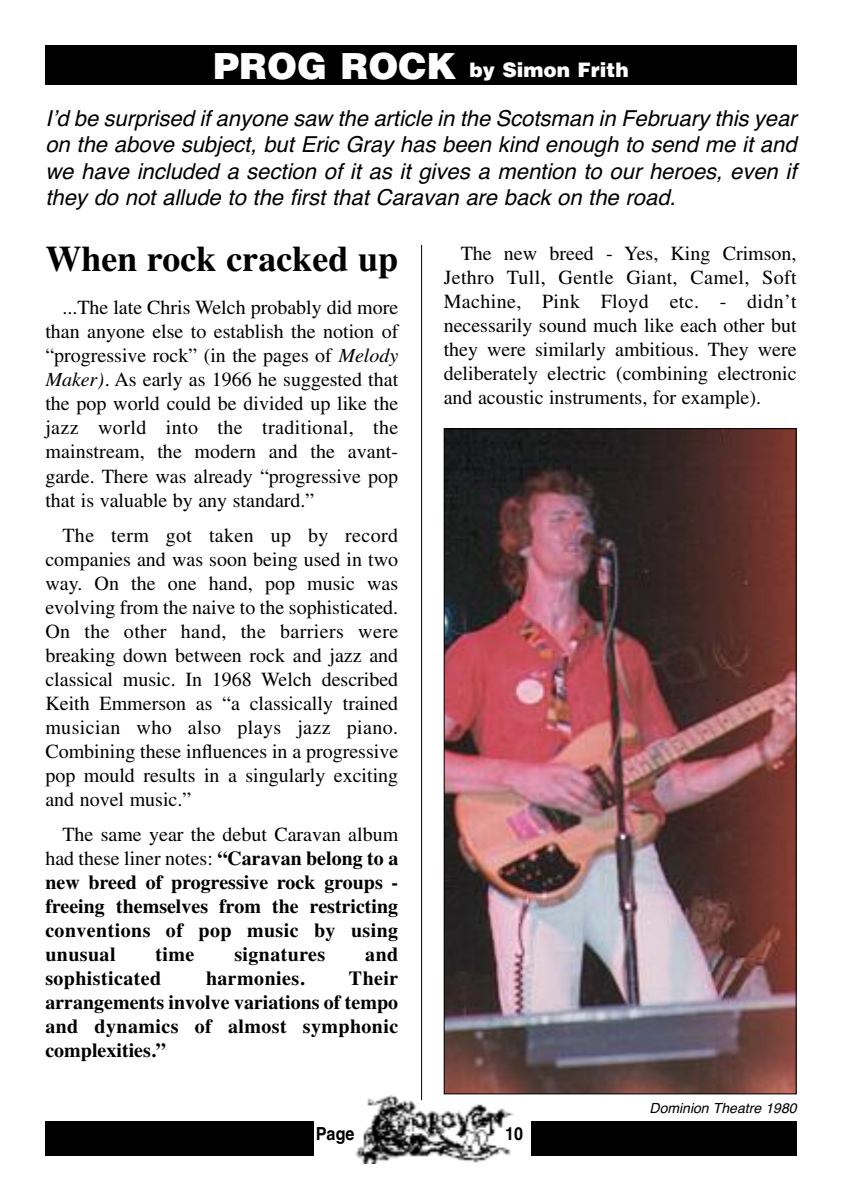
<style>
.page{position:relative;width:842px;height:1191px;background:#fff}
.page>*{position:absolute;margin:0;border:0;box-sizing:border-box;transform-origin:0 0}
.t1{font:700 36px "Times";color:#000}
.t2{font:italic 22px/26.4px "Helvetica";color:#000;text-align:justify}
.t3{font:20px/24px "Times";color:#000;text-align:justify}
.t4{font:700 20px/24px "Times";letter-spacing:.02em;color:#000;text-align:justify}
.t5{font:900 20px "Helvetica";color:#fff}
.t6{font:700 18px "Helvetica";color:#000;scale:.9 1}
.t7{font:italic 14px "Helvetica";color:#000}
.s1{font-size:36px}
.s2{font-style:italic}
.s3{font-weight:400}
</style>
<div class="page">
<div style="left:45px;top:1121px;width:752px;height:34px;background:#000"></div>
<div style="left:314px;top:1095px;width:216px;height:76px;background:#fff"></div>
<img style="left:355px;top:1095px;width:159px;height:68px">
<hr style="left:421px;top:222px;width:1px;height:878px;background:#000">
<div style="left:45px;top:45px;width:752px;height:40px;background:#000"></div>
<div style="left:45px;top:110px;width:752px;height:134px;background:#fff"></div>
<img style="left:446px;top:430px;width:349px;height:662px">
<p class="t5" style="left:213px;top:58px;width:417px"><span class="s1">PROG ROCK</span> by Simon Frith</p>
<p class="t2" style="left:45px;top:105px;width:753px">Iʼd be surprised if anyone saw the article in the Scotsman in February this year on the above subject, but Eric Gray has been kind enough to send me it and we have included a section of it as it gives a mention to our heroes, even if they do not allude to the first that Caravan are back on the road.</p>
<h1 class="t1" style="left:45px;top:237px;width:354px">When rock cracked up</h1>
<p class="t3" style="left:45px;top:298px;width:354px;text-indent:17px">...The late Chris Welch probably did more than anyone else to establish the notion of “progressive rock” (in the pages of <span class="s2">Melody Maker).</span> As early as 1966 he suggested that the pop world could be divided up like the jazz world into the traditional, the mainstream, the modern and the avant&shy;garde. There was already “progressive pop that is valuable by any standard.”</p>
<p class="t3" style="left:45px;top:525px;width:354px;text-indent:17px">The term got taken up by record companies and was soon being used in two way. On the one hand, pop music was evolving from the naive to the sophisticated.<br>On the other hand, the barriers were breaking down between rock and jazz and classical music. In 1968 Welch described Keith Emmerson as “a classically trained musician who also plays jazz piano.<br>Combining these influences in a progressive pop mould results in a singularly exciting and novel music.”</p>
<p class="t4" style="left:45px;top:822px;width:354px;text-indent:17px"><span class="s3">The same year the debut Caravan album had these liner notes:</span> “Caravan belong to a new breed of progressive rock groups - freeing themselves from the restricting conventions of pop music by using unusual</p>
<p class="t4" style="left:155px;top:942px;width:40px">time</p>
<p class="t4" style="left:234px;top:942px;width:93px">signatures</p>
<p class="t4" style="left:365px;top:942px;width:35px">and</p>
<p class="t4" style="left:45px;top:966px;width:117px">sophisticated</p>
<p class="t4" style="left:206px;top:966px;width:100px">harmonies.</p>
<p class="t4" style="left:45px;top:966px;width:354px;text-indent:304px">Their arrangements involve variations of tempo and dynamics of almost symphonic complexities.”</p>
<p class="t3" style="left:444px;top:243px;width:354px;text-indent:17px">The new breed - Yes, King Crimson, Jethro Tull, Gentle Giant, Camel, Soft Machine, Pink Floyd etc. - didn’t necessarily sound much like each other but they were similarly ambitious. They were deliberately electric (combining electronic and acoustic instruments, for example).</p>
<p class="t7" style="left:650px;top:1100px;width:149px">Dominion Theatre 1980</p>
<p class="t6" style="left:316px;top:1123px;width:45px">Page</p>
<p class="t6" style="left:505px;top:1123px;width:22px">10</p>
</div>
